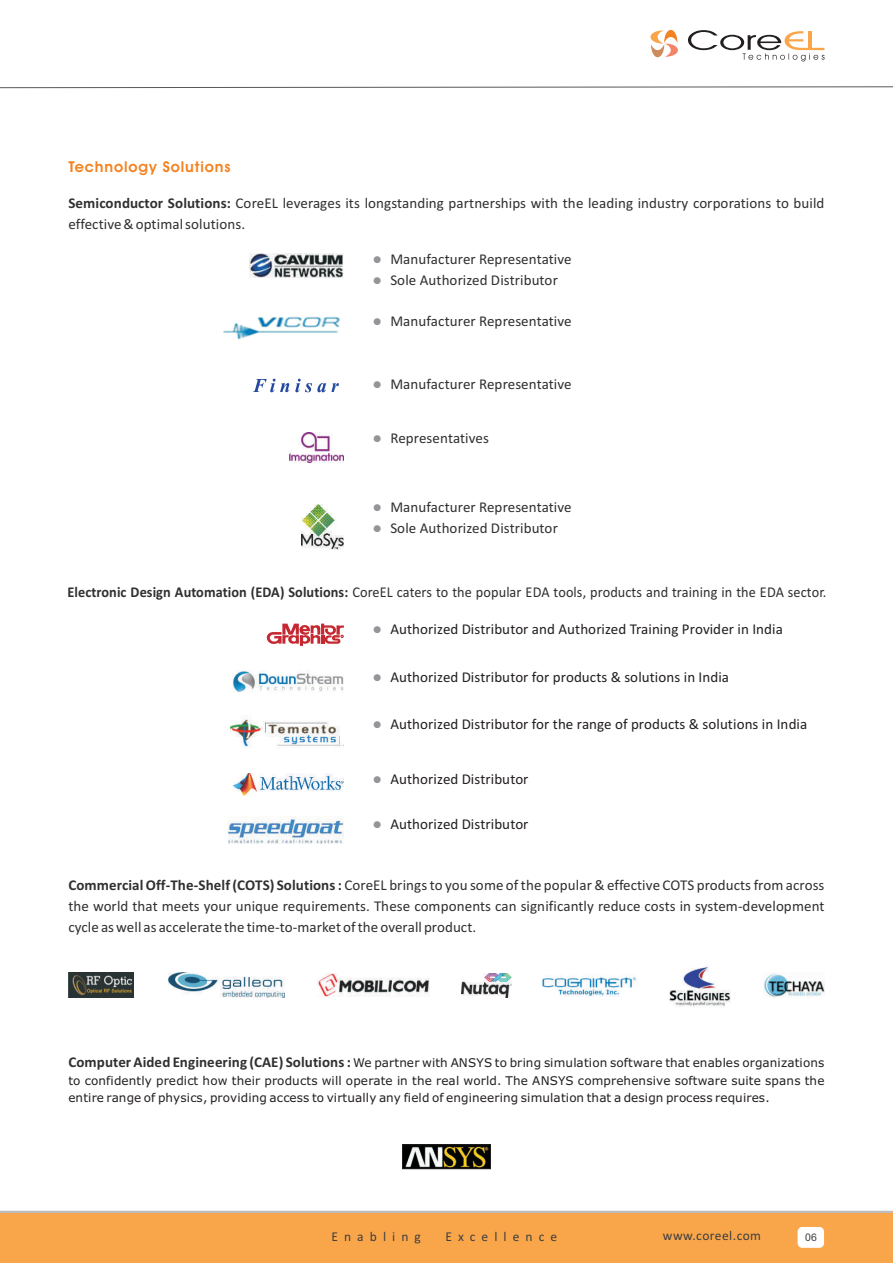
<style>
.page{position:relative;width:893px;height:1263px;background:#fff}
.page>*{position:absolute;margin:0;border:0;box-sizing:border-box;transform-origin:0 0}
.t1{font:15px/21px "Calibri";color:#312f30}
.t2{font:15px "Calibri";color:#231f20}
.t3{font:15px "Calibri";color:#312f30;scale:.95 1}
.t4{font:700 15px "Avant Garde IT Cby BT";letter-spacing:.06em;color:#f58220}
.t5{font:13.5px "Calibri";letter-spacing:.45em;color:#3e3e3f}
.t6{font:13.5px "Calibri";letter-spacing:.035em;color:#3e3e3f}
.t7{font:12px/18.5px "Verdana";color:#231f20}
.t8{font:10.5px "Arial";color:#3e3e3f}
.s1{font-weight:700}
.s2{color:#939598}
.s3{font-family:"Calibri";font-weight:700;font-size:15px;color:#312f30}
</style>
<div class="page">
<img style="left:249px;top:253px;width:95px;height:24px">
<img style="left:253px;top:378px;width:86px;height:15px">
<img style="left:223px;top:317px;width:117px;height:23px">
<svg style="left:688px;top:30px;width:136px;height:31px"></svg>
<svg style="left:650px;top:30px;width:28px;height:27px"></svg>
<svg style="left:0;top:86px;width:893px;height:2px"></svg>
<div style="left:0;top:1212px;width:892px;height:51px;background:#f9a64a"></div>
<hr style="left:0;top:1211px;width:892px;height:2px;background:#bcbdc0">
<div style="left:798px;top:1227px;width:26px;height:21px;background:#fff;border-radius:5px"></div>
<img style="left:289px;top:432px;width:55px;height:31px">
<img style="left:763px;top:973px;width:61px;height:25px">
<img style="left:542px;top:977px;width:94px;height:19px">
<img style="left:670px;top:966px;width:61px;height:41px">
<img style="left:68px;top:973px;width:66px;height:24px">
<img style="left:317px;top:974px;width:113px;height:22px">
<img style="left:462px;top:973px;width:49px;height:24px">
<img style="left:404px;top:1146px;width:85px;height:21px">
<div style="left:402px;top:1144px;width:89px;height:25px;border:1px solid #231f20"></div>
<img style="left:302px;top:504px;width:42px;height:45px">
<img style="left:168px;top:973px;width:117px;height:25px">
<svg style="left:267px;top:624px;width:77px;height:22px"></svg>
<img style="left:233px;top:671px;width:111px;height:21px">
<img style="left:230px;top:715px;width:114px;height:33px">
<img style="left:233px;top:774px;width:111px;height:22px">
<img style="left:229px;top:817px;width:115px;height:26px">
<p class="t4" style="left:68px;top:160px;width:163px">Technology Solutions</p>
<p class="t1" style="left:68px;top:194px;width:758px"><span class="s1">Semiconductor Solutions:</span> CoreEL leverages its longstanding partnerships with the leading industry corporations to build effective &amp; optimal solutions.</p>
<p class="t1" style="left:390px;top:250px;width:183px">Manufacturer Representative<br>Sole Authorized Distributor</p>
<p class="t1" style="left:373px;top:312px;width:200px"><span class="s2">●</span>Manufacturer Representative</p>
<p class="t1" style="left:373px;top:375px;width:200px"><span class="s2">●</span>Manufacturer Representative</p>
<p class="t1" style="left:373px;top:428px;width:117px"><span class="s2">●</span>Representatives</p>
<p class="t1" style="left:390px;top:498px;width:183px">Manufacturer Representative<br>Sole Authorized Distributor</p>
<p class="t3" style="left:67px;top:586px;width:801px"><span class="s1">Electronic Design Automation (EDA) Solutions:</span> CoreEL caters to the popular EDA tools, products and training in the EDA sector.</p>
<p class="t2" style="left:373px;top:622px;width:411px"><span class="s2">●</span>Authorized Distributor and Authorized Training Provider in India</p>
<p class="t2" style="left:373px;top:671px;width:358px"><span class="s2">●</span>Authorized Distributor for products &amp; solutions in India</p>
<p class="t2" style="left:373px;top:718px;width:436px"><span class="s2">●</span>Authorized Distributor for the range of products &amp; solutions in India</p>
<p class="t2" style="left:373px;top:773px;width:157px"><span class="s2">●</span>Authorized Distributor</p>
<p class="t2" style="left:373px;top:818px;width:157px"><span class="s2">●</span>Authorized Distributor</p>
<p class="t1" style="left:68px;top:876px;width:758px;text-align:justify"><span class="s1">Commercial Off-The-Shelf (COTS) Solutions :</span> CoreEL brings to you some of the popular &amp; effective COTS products from across the world that meets your unique requirements. These components can significantly reduce costs in system-development cycle as well as accelerate the time-to-market of the overall product.</p>
<p class="t7" style="left:68px;top:1054px;width:758px"><span class="s3">Computer Aided Engineering (CAE) Solutions :</span> We partner with ANSYS to bring simulation software that enables organizations to confidently predict how their products will operate in the real world. The ANSYS comprehensive software suite spans the</p>
<p class="t7" style="left:68px;top:1089px;width:703px">entire range of physics, providing access to virtually any field of engineering simulation that a design process requires.</p>
<p class="t5" style="left:331px;top:1231px;width:91px">Enabling</p>
<p class="t5" style="left:445px;top:1231px;width:113px">Excellence</p>
<p class="t6" style="left:663px;top:1230px;width:100px">www.coreel.com</p>
<p class="t8" style="left:805px;top:1233px;width:13px">06</p>
</div>
